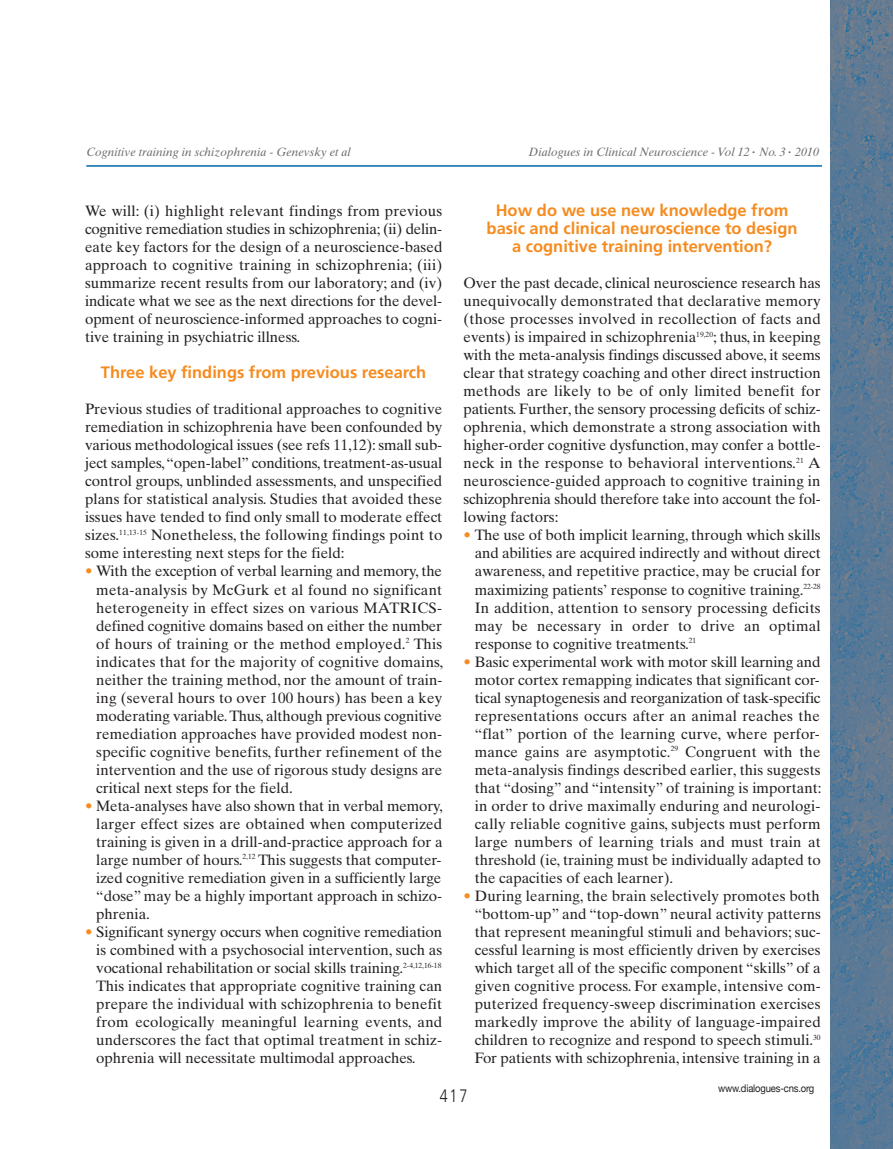
<style>
.page{position:relative;width:893px;height:1149px;background:#fff}
.page>*{position:absolute;margin:0;border:0;box-sizing:border-box;transform-origin:0 0}
.t1{font:300 18px "Frutiger";color:#231f20;scale:.8 1}
.t2{font:700 16.5px/18px "Frutiger";color:#f68b1f;text-align:center}
.t3{font:15px/18px "Times Ten";color:#231f20;text-align:justify}
.t4{font:italic 12px "Times Ten";color:#6c6d70}
.t5{font:10.5px "Helvetica Neue";letter-spacing:-.015em;color:#231f20;scale:.9 1}
.s1{color:#f68b1f}
</style>
<div class="page">
<img style="left:831px;top:0;width:62px;height:1148px">
<hr style="left:86px;top:165px;width:736px;height:2px;background:#0069a7">
<p class="t4" style="left:87px;top:147px;width:266px">Cognitive training in schizophrenia - Genevsky et al</p>
<p class="t4" style="left:528px;top:147px;width:292px">Dialogues in Clinical Neuroscience - Vol 12 <sup>.</sup> No. 3 <sup>.</sup> 2010</p>
<p class="t3" style="left:85px;top:203px;width:359px">We will: (i) highlight relevant findings from previous cognitive remediation studies in schizophrenia; (ii) delin&shy;eate key factors for the design of a neuroscience-based approach to cognitive training in schizophrenia; (iii) summarize recent results from our laboratory; and (iv) indicate what we see as the next directions for the devel&shy;opment of neuroscience-informed approaches to cogni&shy;tive training in psychiatric illness.</p>
<p class="t2" style="left:101px;top:365px;width:327px">Three key findings from previous research</p>
<p class="t3" style="left:85px;top:401px;width:359px">Previous studies of traditional approaches to cognitive remediation in schizophrenia have been confounded by various methodological issues (see refs 11,12): small sub&shy;ject samples, “open-label” conditions, treatment-as-usual control groups, unblinded assessments, and unspecified plans for statistical analysis. Studies that avoided these issues have tended to find only small to moderate effect sizes.<sup>11,13-15</sup> Nonetheless, the following findings point to some interesting next steps for the field:</p>
<p class="t3" style="left:96px;top:563px;width:348px;text-indent:-11px"><span class="s1">•</span> With the exception of verbal learning and memory, the meta-analysis by McGurk et al found no significant heterogeneity in effect sizes on various MATRICS&shy;defined cognitive domains based on either the number of hours of training or the method employed.<sup>2</sup> This indicates that for the majority of cognitive domains, neither the training method, nor the amount of train&shy;ing (several hours to over 100 hours) has been a key moderating variable. Thus, although previous cognitive remediation approaches have provided modest non&shy;specific cognitive benefits, further refinement of the intervention and the use of rigorous study designs are critical next steps for the field.</p>
<p class="t3" style="left:96px;top:797px;width:348px;text-indent:-11px"><span class="s1">•</span> Meta-analyses have also shown that in verbal memory, larger effect sizes are obtained when computerized training is given in a drill-and-practice approach for a large number of hours.<sup>2,12</sup> This suggests that computer&shy;ized cognitive remediation given in a sufficiently large “dose” may be a highly important approach in schizo&shy;phrenia.</p>
<p class="t3" style="left:96px;top:923px;width:347px;text-indent:-11px"><span class="s1">•</span> Significant synergy occurs when cognitive remediation is combined with a psychosocial intervention, such as vocational rehabilitation or social skills training.<sup>2-4,12,16-18<br></sup>This indicates that appropriate cognitive training can prepare the individual with schizophrenia to benefit from ecologically meaningful learning events, and underscores the fact that optimal treatment in schiz&shy;ophrenia will necessitate multimodal approaches.</p>
<p class="t2" style="left:487px;top:203px;width:312px">How do we use new knowledge from basic and clinical neuroscience to design a cognitive training intervention?</p>
<p class="t3" style="left:463px;top:275px;width:359px">Over the past decade, clinical neuroscience research has unequivocally demonstrated that declarative memory (those processes involved in recollection of facts and events) is impaired in schizophrenia<sup>19,20</sup>; thus, in keeping with the meta-analysis findings discussed above, it seems clear that strategy coaching and other direct instruction methods are likely to be of only limited benefit for patients. Further, the sensory processing deficits of schiz&shy;ophrenia, which demonstrate a strong association with higher-order cognitive dysfunction, may confer a bottle&shy;neck in the response to behavioral interventions.<sup>21</sup> A neuroscience-guided approach to cognitive training in schizophrenia should therefore take into account the fol&shy;lowing factors:</p>
<p class="t3" style="left:475px;top:527px;width:347px;text-indent:-11px"><span class="s1">•</span> The use of both implicit learning, through which skills and abilities are acquired indirectly and without direct awareness, and repetitive practice, may be crucial for maximizing patients’ response to cognitive training.<sup>22-28<br></sup>In addition, attention to sensory processing deficits may be necessary in order to drive an optimal response to cognitive treatments.<sup>21</sup></p>
<p class="t3" style="left:475px;top:653px;width:348px;text-indent:-11px"><span class="s1">•</span> Basic experimental work with motor skill learning and motor cortex remapping indicates that significant cor&shy;tical synaptogenesis and reorganization of task-specific representations occurs after an animal reaches the “flat” portion of the learning curve, where perfor&shy;mance gains are asymptotic.<sup>29</sup> Congruent with the meta-analysis findings described earlier, this suggests that “dosing” and “intensity” of training is important: in order to drive maximally enduring and neurologi&shy;cally reliable cognitive gains, subjects must perform large numbers of learning trials and must train at threshold (ie, training must be individually adapted to the capacities of each learner).</p>
<p class="t3" style="left:475px;top:887px;width:348px;text-indent:-11px"><span class="s1">•</span> During learning, the brain selectively promotes both “bottom-up” and “top-down” neural activity patterns that represent meaningful stimuli and behaviors; suc&shy;cessful learning is most efficiently driven by exercises which target all of the specific component “skills” of a given cognitive process. For example, intensive com&shy;puterized frequency-sweep discrimination exercises markedly improve the ability of language-impaired children to recognize and respond to speech stimuli.<sup>30<br></sup>For patients with schizophrenia, intensive training in a</p>
<p class="t1" style="left:440px;top:1088px;width:36px">417</p>
<p class="t5" style="left:718px;top:1081px;width:109px">www.dialogues-cns.org</p>
</div>
